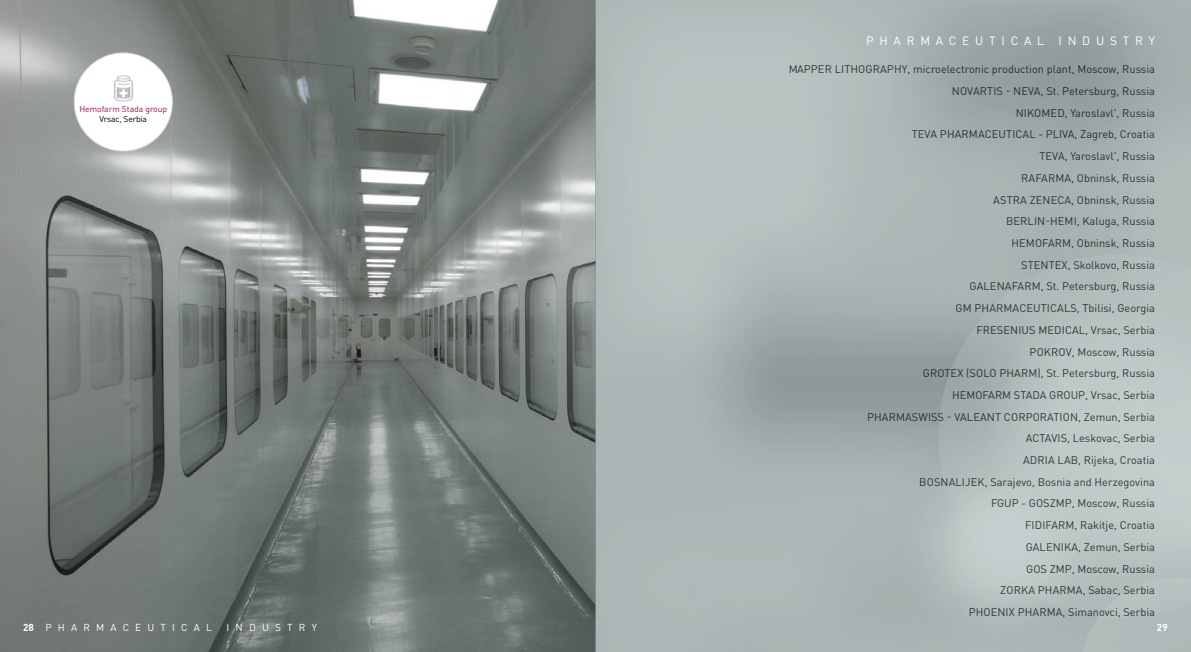
<style>
.page{position:relative;width:1191px;height:652px;background:#fff}
.page>*{position:absolute;margin:0;border:0;box-sizing:border-box;transform-origin:0 0}
.nadnaslov{font:12px "DIN Pro";letter-spacing:.48em;color:#fff}
.t1{font:11px/21.7px "DIN Pro";color:#484848;text-align:right}
.t2{font:10px "DIN Pro";letter-spacing:.62em;color:#fff}
.t3{font:700 10px "DIN Pro";color:#fff}
.potpis{font:8.5px/10.2px "DIN Pro";letter-spacing:-.005em;color:#a70b53;text-align:center}
.s1{color:#000}
.s2{font-weight:700}
</style>
<div class="page">
<img style="left:0;top:0;width:595px;height:652px">
<div style="left:74px;top:53px;width:98px;height:98px;background:#fff;border-radius:50%"></div>
<img style="left:114px;top:75px;width:19px;height:27px">
<svg style="left:595px;top:0;width:596px;height:652px;background:#acb7b6"></svg>
<p class="potpis" style="left:79px;top:103px;width:89px">Hemofarm Stada group<br><span class="s1">Vrsac, Serbia</span></p>
<p class="nadnaslov" style="left:866px;top:33px;width:290px">PHARMACEUTICAL INDUSTRY</p>
<p class="t1" style="left:788px;top:58px;width:368px">MAPPER LITHOGRAPHY, microelectronic production plant, Moscow, Russia NOVARTIS - NEVA, St. Petersburg, Russia<br>NIKOMED, Yaroslavl', Russia<br>TEVA PHARMACEUTICAL - PLIVA, Zagreb, Croatia<br>TEVA, Yaroslavl', Russia<br>RAFARMA, Obninsk, Russia<br>ASTRA ZENECA, Obninsk, Russia<br>BERLIN-HEMI, Kaluga, Russia<br>HEMOFARM, Obninsk, Russia<br>STENTEX, Skolkovo, Russia<br>GALENAFARM, St. Petersburg, Russia<br>GM PHARMACEUTICALS, Tbilisi, Georgia<br>FRESENIUS MEDICAL, Vrsac, Serbia<br>POKROV, Moscow, Russia<br>GROTEX (SOLO PHARM), St. Petersburg, Russia<br>HEMOFARM STADA GROUP, Vrsac, Serbia<br>PHARMASWISS - VALEANT CORPORATION, Zemun, Serbia<br>ACTAVIS, Leskovac, Serbia<br>ADRIA LAB, Rijeka, Croatia<br>BOSNALIJEK, Sarajevo, Bosnia and Herzegovina<br>FGUP - GOSZMP, Moscow, Russia<br>FIDIFARM, Rakitje, Croatia<br>GALENIKA, Zemun, Serbia<br>GOS ZMP, Moscow, Russia<br>ZORKA PHARMA, Sabac, Serbia<br>PHOENIX PHARMA, Simanovci, Serbia</p>
<p class="t2" style="left:23px;top:621px;width:190px"><span class="s2">28</span> PHARMACEUTICAL</p>
<p class="t2" style="left:227px;top:621px;width:92px">INDUSTRY</p>
<p class="t3" style="left:1157px;top:621px;width:12px">29</p>
</div>
